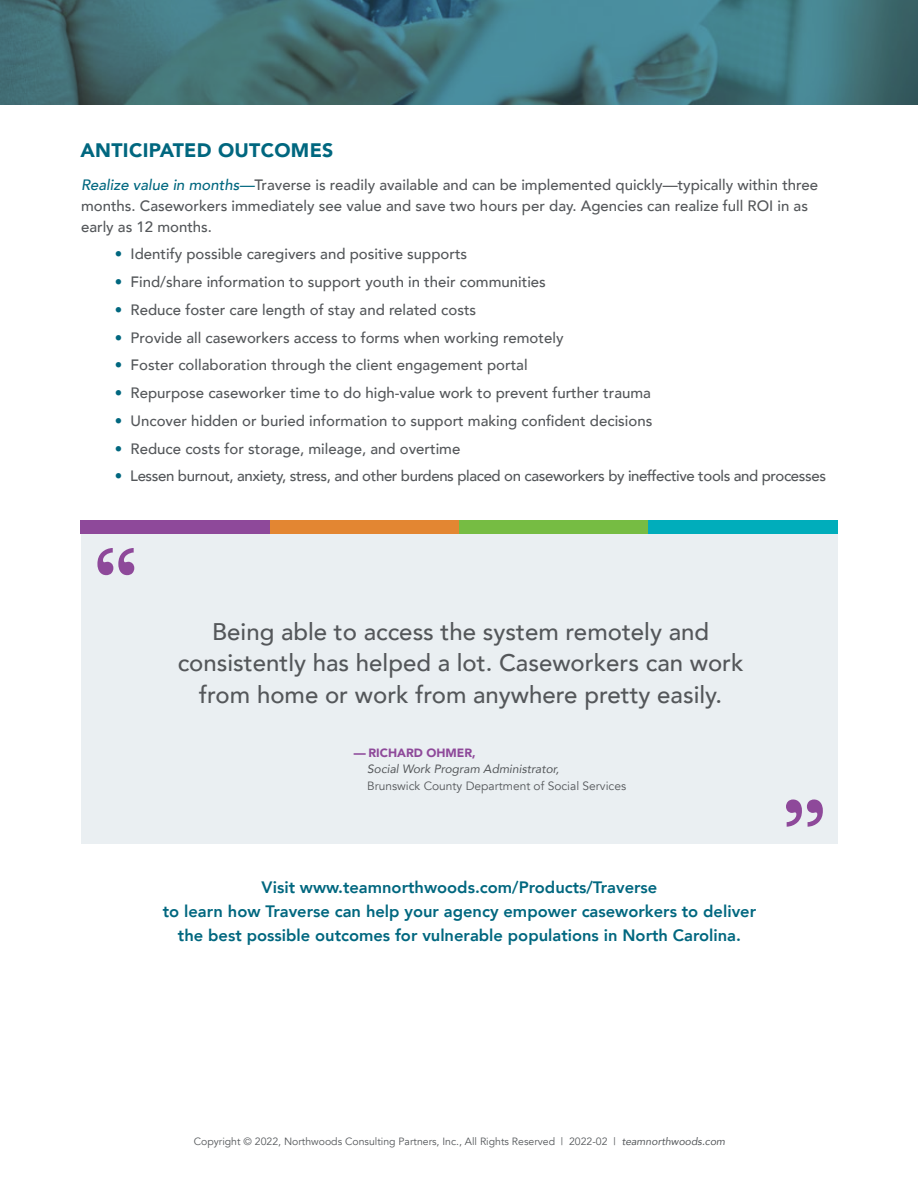
<style>
.page{position:relative;width:918px;height:1188px;background:#fff}
.page>*{position:absolute;margin:0;border:0;box-sizing:border-box;transform-origin:0 0}
.t1{font:500 24px/31.5px "Avenir";color:#54575a;text-align:center}
.t2{font:900 19.5px "Avenir";letter-spacing:.015em;color:#00677f}
.t3{font:800 16.5px/24px "Avenir";color:#00677f;text-align:center}
.t4{font:500 15px/21px "Avenir";color:#54575a}
.t5{font:500 15px "Avenir";letter-spacing:-.025em;color:#54575a}
.t6{font:12px "Avenir";color:#54575a}
.t7{font:italic 12px "Avenir";color:#54575a}
.t8{font:900 12px "Avenir";color:#8e499a}
.t9{font:10.5px "Avenir";color:#54575a}
.s1{font-style:italic;color:#00677f}
.s2{color:#00677f}
.s3{font-style:italic}
</style>
<div class="page">
<svg style="left:0;top:0;width:918px;height:104px;background:#43757e"></svg>
<div style="left:81px;top:526px;width:757px;height:318px;background:#eaeff2"></div>
<svg style="left:97px;top:548px;width:37px;height:27px"></svg>
<svg style="left:786px;top:799px;width:37px;height:28px"></svg>
<div style="left:81px;top:520px;width:189px;height:14px;background:#8e499a"></div>
<div style="left:270px;top:520px;width:189px;height:14px;background:#e38632"></div>
<div style="left:459px;top:520px;width:189px;height:14px;background:#76bc43"></div>
<div style="left:648px;top:520px;width:189px;height:14px;background:#00adbb"></div>
<h2 class="t2" style="left:81px;top:133px;width:254px">ANTICIPATED OUTCOMES</h2>
<p class="t4" style="left:81px;top:173px;width:739px"><span class="s1">Realize value in months—</span>Traverse is readily available and can be implemented quickly—typically within three months. Caseworkers immediately see value and save two hours per day. Agencies can realize full ROI in as early as 12 months.</p>
<p class="t4" style="left:115px;top:243px;width:354px"><span class="s2">•</span> Identify possible caregivers and positive supports</p>
<p class="t4" style="left:115px;top:271px;width:433px"><span class="s2">•</span> Find/share information to support youth in their communities</p>
<p class="t4" style="left:115px;top:298px;width:363px"><span class="s2">•</span> Reduce foster care length of stay and related costs</p>
<p class="t4" style="left:115px;top:326px;width:450px"><span class="s2">•</span> Provide all caseworkers access to forms when working remotely</p>
<p class="t4" style="left:115px;top:354px;width:414px"><span class="s2">•</span> Foster collaboration through the client engagement portal</p>
<p class="t4" style="left:115px;top:382px;width:538px"><span class="s2">•</span> Repurpose caseworker time to do high-value work to prevent further trauma</p>
<p class="t4" style="left:115px;top:409px;width:539px"><span class="s2">•</span> Uncover hidden or buried information to support making confident decisions</p>
<p class="t4" style="left:115px;top:437px;width:347px"><span class="s2">•</span> Reduce costs for storage, mileage, and overtime</p>
<p class="t5" style="left:115px;top:463px;width:713px"><span class="s2">•</span> Lessen burnout, anxiety, stress, and other burdens placed on caseworkers by ineffective tools and processes</p>
<h1 class="t1" style="left:178px;top:614px;width:567px">Being able to access the system remotely and consistently has helped a lot. Caseworkers can work from home or work from anywhere pretty easily.</h1>
<p class="t8" style="left:354px;top:742px;width:123px">— RICHARD OHMER,</p>
<p class="t7" style="left:367px;top:762px;width:194px">Social Work Program Administrator,</p>
<p class="t6" style="left:367px;top:778px;width:260px">Brunswick County Department of Social Services</p>
<p class="t3" style="left:163px;top:875px;width:595px">Visit www.teamnorthwoods.com/Products/Traverse<br>to learn how Traverse can help your agency empower caseworkers to deliver the best possible outcomes for vulnerable populations in North Carolina.</p>
<p class="t9" style="left:194px;top:1135px;width:533px">Copyright © 2022, Northwoods Consulting Partners, Inc., All Rights Reserved | 2022-02 | <span class="s3">teamnorthwoods.com</span></p>
</div>
